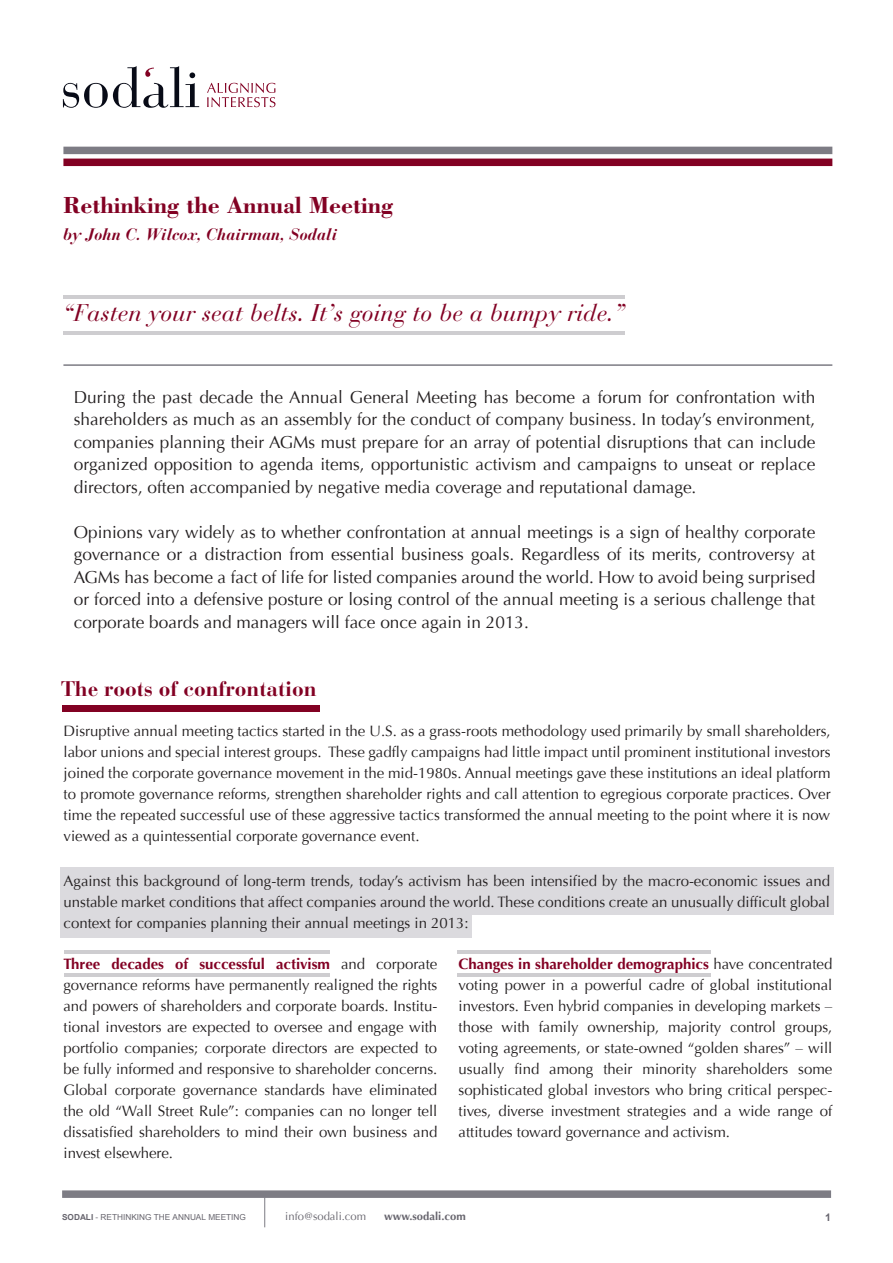
<style>
.page{position:relative;width:893px;height:1263px;background:#fff}
.page>*{position:absolute;margin:0;border:0;box-sizing:border-box;transform-origin:0 0}
.t1{font:italic 24px "Bauer Bodoni Std";color:#820123}
.t2{font:700 24px "Bodoni Std";color:#820123}
.t3{font:700 21px "Bauer Bodoni Std";color:#820123}
.t4{font:17.25px/22.5px "Optima";color:#231f20;text-align:justify}
.t5{font:italic 700 16.5px "Bauer Bodoni Std";color:#820123}
.t6{font:15px/21px "Optima";color:#231f20;text-align:justify}
.t7{font:11.25px "Optima";color:#67656e}
.t8{font:700 11.25px "Optima";color:#67656e}
.t9{font:700 10.5px "Arial";color:#67656e}
.t10{font:8.25px "Arial";color:#67656e}
.s1{font-weight:700;color:#820123}
.s2{font-weight:700}
</style>
<div class="page">
<div style="left:60px;top:868px;width:774px;height:70px;background:#dbdade"></div>
<svg style="left:63px;top:66px;width:136px;height:42px"></svg>
<svg style="left:207px;top:83px;width:68px;height:24px"></svg>
<div style="left:63px;top:147px;width:769px;height:7px;background:#7d7c84"></div>
<div style="left:63px;top:159px;width:769px;height:7px;background:#820123"></div>
<div style="left:62px;top:1190px;width:769px;height:8px;background:#7d7c84"></div>
<div style="left:62px;top:705px;width:258px;height:6px;background:#820123"></div>
<hr style="left:63px;top:364px;width:769px;height:2px;background:#7d7c84">
<div style="left:472px;top:915px;width:370px;height:31px;background:#fff"></div>
<hr style="left:457px;top:973px;width:254px;height:4px;background:#cecdd0">
<hr style="left:457px;top:950px;width:254px;height:4px;background:#cecdd0">
<hr style="left:65px;top:973px;width:265px;height:4px;background:#cecdd0">
<hr style="left:65px;top:950px;width:265px;height:4px;background:#cecdd0">
<hr style="left:264px;top:1197px;width:1px;height:30px;background:#7d7c84">
<hr style="left:63px;top:331px;width:562px;height:4px;background:#cecdd0">
<hr style="left:63px;top:295px;width:562px;height:4px;background:#cecdd0">
<h1 class="t2" style="left:63px;top:191px;width:332px">Rethinking the Annual Meeting</h1>
<p class="t5" style="left:63px;top:225px;width:276px">by John C. Wilcox, Chairman, Sodali</p>
<h1 class="t1" style="left:63px;top:299px;width:563px">“Fasten your seat belts. It’s going to be a bumpy ride.”</h1>
<p class="t4" style="left:74px;top:386px;width:743px">During the past decade the Annual General Meeting has become a forum for confrontation with shareholders as much as an assembly for the conduct of company business. In today’s environment, companies planning their AGMs must prepare for an array of potential disruptions that can include organized opposition to agenda items, opportunistic activism and campaigns to unseat or replace directors, often accompanied by negative media coverage and reputational damage.</p>
<p class="t4" style="left:74px;top:521px;width:743px">Opinions vary widely as to whether confrontation at annual meetings is a sign of healthy corporate governance or a distraction from essential business goals. Regardless of its merits, controversy at AGMs has become a fact of life for listed companies around the world. How to avoid being surprised or forced into a defensive posture or losing control of the annual meeting is a serious challenge that corporate boards and managers will face once again in 2013.</p>
<h2 class="t3" style="left:61px;top:676px;width:257px">The roots of confrontation</h2>
<p class="t6" style="left:64px;top:720px;width:769px">Disruptive annual meeting tactics started in the U.S. as a grass-roots methodology used primarily by small shareholders, labor unions and special interest groups. These gadfly campaigns had little impact until prominent institutional investors joined the corporate governance movement in the mid-1980s. Annual meetings gave these institutions an ideal platform to promote governance reforms, strengthen shareholder rights and call attention to egregious corporate practices. Over time the repeated successful use of these aggressive tactics transformed the annual meeting to the point where it is now viewed as a quintessential corporate governance event.</p>
<p class="t6" style="left:64px;top:870px;width:768px">Against this background of long-term trends, today’s activism has been intensified by the macro-economic issues and unstable market conditions that affect companies around the world. These conditions create an unusually difficult global context for companies planning their annual meetings in 2013:</p>
<p class="t6" style="left:64px;top:953px;width:375px"><span class="s1">Three decades of successful activism</span> and corporate governance reforms have permanently realigned the rights and powers of shareholders and corporate boards. Institu&shy;tional investors are expected to oversee and engage with portfolio companies; corporate directors are expected to be fully informed and responsive to shareholder concerns.<br>Global corporate governance standards have eliminated the old “Wall Street Rule”: companies can no longer tell dissatisfied shareholders to mind their own business and invest elsewhere.</p>
<p class="t6" style="left:459px;top:953px;width:375px"><span class="s1">Changes in shareholder demographics</span> have concentrated voting power in a powerful cadre of global institutional investors. Even hybrid companies in developing markets – those with family ownership, majority control groups, voting agreements, or state-owned “golden shares” – will usually find among their minority shareholders some sophisticated global investors who bring critical perspec&shy;tives, diverse investment strategies and a wide range of attitudes toward governance and activism.</p>
<p class="t7" style="left:285px;top:1209px;width:82px">info@sodali.com</p>
<p class="t8" style="left:384px;top:1209px;width:83px">www.sodali.com</p>
<p class="t10" style="left:62px;top:1211px;width:185px"><span class="s2">SODALI</span> - RETHINKING THE ANNUAL MEETING</p>
<p class="t9" style="left:825px;top:1211px;width:7px">1</p>
</div>
